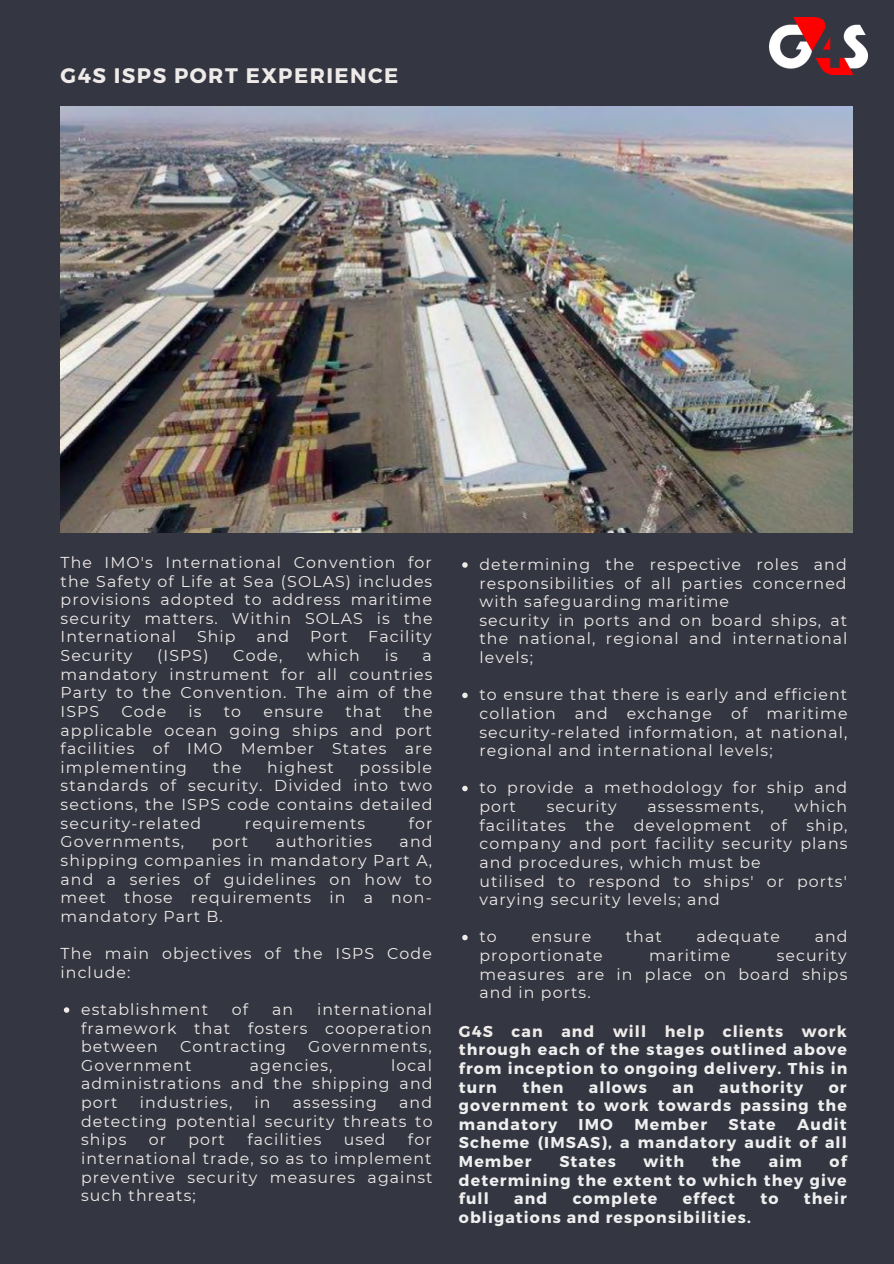
<style>
.page{position:relative;width:894px;height:1264px;background:#fff}
.page>*{position:absolute;margin:0;border:0;box-sizing:border-box;transform-origin:0 0}
.t1{font:700 21px "Montserrat";letter-spacing:.07em;color:#efebe9}
.t2{font:15.75px/18.6px "Montserrat";letter-spacing:.07em;color:#efebe9;text-align:justify}
.t3{font:700 15.75px/18.6px "Montserrat";letter-spacing:.07em;color:#efefef;text-align:justify}
.s1{color:#efebe9}
</style>
<div class="page">
<div style="left:0;top:0;width:893px;height:1263px;background:#343641"></div>
<img style="left:61px;top:107px;width:791px;height:425px">
<img style="left:769px;top:17px;width:98px;height:58px">
<svg style="left:64px;top:1007px;width:5px;height:5px"></svg>
<svg style="left:462px;top:562px;width:5px;height:5px"></svg>
<svg style="left:462px;top:692px;width:5px;height:6px"></svg>
<svg style="left:462px;top:785px;width:5px;height:6px"></svg>
<svg style="left:462px;top:934px;width:5px;height:6px"></svg>
<h1 class="t1" style="left:61px;top:62px;width:339px">G4S ISPS PORT EXPERIENCE</h1>
<p class="t2" style="left:61px;top:553px;width:373px">The IMO's International Convention for the Safety of Life at Sea (SOLAS) includes provisions adopted to address maritime security matters. Within SOLAS is the International</p>
<p class="t2" style="left:197px;top:627px;width:40px">Ship</p>
<p class="t2" style="left:256px;top:627px;width:34px">and</p>
<p class="t2" style="left:310px;top:627px;width:39px">Port</p>
<p class="t2" style="left:368px;top:627px;width:65px">Facility</p>
<p class="t2" style="left:61px;top:646px;width:73px">Security</p>
<p class="t2" style="left:157px;top:646px;width:53px">(ISPS)</p>
<p class="t2" style="left:233px;top:646px;width:51px">Code,</p>
<p class="t2" style="left:307px;top:646px;width:54px">which</p>
<p class="t2" style="left:384px;top:646px;width:15px">is</p>
<p class="t2" style="left:61px;top:646px;width:373px;text-indent:362px">a mandatory instrument for all countries Party to the Convention. The aim of the ISPS</p>
<p class="t2" style="left:61px;top:702px;width:373px;text-indent:343px">the applicable ocean going ships and port facilities of IMO Member States are implementing</p>
<p class="t2" style="left:121px;top:702px;width:46px">Code</p>
<p class="t2" style="left:188px;top:702px;width:15px">is</p>
<p class="t2" style="left:224px;top:702px;width:19px">to</p>
<p class="t2" style="left:263px;top:702px;width:61px">ensure</p>
<p class="t2" style="left:345px;top:702px;width:38px">that</p>
<p class="t2" style="left:61px;top:757px;width:373px;text-indent:299px">possible standards of security. Divided into two sections, the ISPS code contains detailed security-related</p>
<p class="t2" style="left:213px;top:757px;width:30px">the</p>
<p class="t2" style="left:267px;top:757px;width:68px">highest</p>
<p class="t2" style="left:245px;top:813px;width:122px">requirements</p>
<p class="t2" style="left:409px;top:813px;width:25px">for</p>
<p class="t2" style="left:61px;top:832px;width:373px;text-indent:339px">and shipping companies in mandatory Part A, and a series of guidelines on how to meet those requirements in a non&shy;mandatory Part B.</p>
<p class="t2" style="left:61px;top:944px;width:373px">The main objectives of the ISPS Code include:</p>
<p class="t2" style="left:61px;top:832px;width:125px">Governments,</p>
<p class="t2" style="left:212px;top:832px;width:38px">port</p>
<p class="t2" style="left:276px;top:832px;width:98px">authorities</p>
<p class="t2" style="left:81px;top:1000px;width:128px">establishment</p>
<p class="t2" style="left:232px;top:1000px;width:18px">of</p>
<p class="t2" style="left:272px;top:1000px;width:23px">an</p>
<p class="t2" style="left:81px;top:1000px;width:352px;text-indent:236px">international framework that fosters cooperation between</p>
<p class="t2" style="left:180px;top:1037px;width:107px">Contracting</p>
<p class="t2" style="left:308px;top:1037px;width:125px">Governments,</p>
<p class="t2" style="left:81px;top:1055px;width:112px">Government</p>
<p class="t2" style="left:250px;top:1055px;width:84px">agencies,</p>
<p class="t2" style="left:81px;top:1055px;width:353px;text-indent:310px">local administrations and the shipping and port</p>
<p class="t2" style="left:81px;top:1093px;width:353px;text-indent:318px">and detecting potential security threats to ships</p>
<p class="t2" style="left:140px;top:1093px;width:94px">industries,</p>
<p class="t2" style="left:254px;top:1093px;width:18px">in</p>
<p class="t2" style="left:293px;top:1093px;width:86px">assessing</p>
<p class="t2" style="left:81px;top:1130px;width:353px;text-indent:327px">for international trade, so as to implement preventive security measures against such threats;</p>
<p class="t2" style="left:149px;top:1130px;width:19px">or</p>
<p class="t2" style="left:188px;top:1130px;width:38px">port</p>
<p class="t2" style="left:247px;top:1130px;width:75px">facilities</p>
<p class="t2" style="left:343px;top:1130px;width:43px">used</p>
<p class="t2" style="left:479px;top:555px;width:368px">determining the respective roles and responsibilities of all parties concerned with safeguarding maritime</p>
<p class="t2" style="left:479px;top:611px;width:369px">security in ports and on board ships, at the national, regional and international levels;</p>
<p class="t2" style="left:479px;top:685px;width:369px">to ensure that there is early and efficient collation and exchange of maritime security-related information, at national, regional and international levels;</p>
<p class="t2" style="left:479px;top:778px;width:369px">to provide a methodology for ship and port</p>
<p class="t2" style="left:479px;top:797px;width:369px;text-indent:315px">which facilitates the development of ship, company and port facility security plans and procedures, which must be</p>
<p class="t2" style="left:546px;top:797px;width:71px">security</p>
<p class="t2" style="left:647px;top:797px;width:118px">assessments,</p>
<p class="t2" style="left:479px;top:871px;width:369px">utilised to respond to ships' or ports' varying security levels; and</p>
<p class="t2" style="left:479px;top:927px;width:19px">to</p>
<p class="t2" style="left:531px;top:927px;width:61px">ensure</p>
<p class="t2" style="left:625px;top:927px;width:38px">that</p>
<p class="t2" style="left:696px;top:927px;width:85px">adequate</p>
<p class="t2" style="left:814px;top:927px;width:34px">and</p>
<p class="t2" style="left:479px;top:946px;width:125px">proportionate</p>
<p class="t2" style="left:649px;top:946px;width:83px">maritime</p>
<p class="t2" style="left:479px;top:946px;width:369px;text-indent:297px">security measures are in place on board ships and in ports.</p>
<p class="t3" style="left:459px;top:1021px;width:390px"><span class="s1">G4S can and will help clients work t</span>hrough each of the stages outlined above from inception to ongoing delivery. This in turn</p>
<p class="t3" style="left:522px;top:1076px;width:42px">then</p>
<p class="t3" style="left:588px;top:1076px;width:59px">allows</p>
<p class="t3" style="left:672px;top:1076px;width:23px">an</p>
<p class="t3" style="left:719px;top:1076px;width:85px">authority</p>
<p class="t3" style="left:459px;top:1076px;width:389px;text-indent:370px">or government to work towards passing the mandatory</p>
<p class="t3" style="left:459px;top:1114px;width:389px;text-indent:338px">Audit Scheme (IMSAS), a mandatory audit of all Member</p>
<p class="t3" style="left:578px;top:1114px;width:36px">IMO</p>
<p class="t3" style="left:634px;top:1114px;width:74px">Member</p>
<p class="t3" style="left:728px;top:1114px;width:49px">State</p>
<p class="t3" style="left:559px;top:1151px;width:58px">States</p>
<p class="t3" style="left:643px;top:1151px;width:42px">with</p>
<p class="t3" style="left:711px;top:1151px;width:31px">the</p>
<p class="t3" style="left:768px;top:1151px;width:34px">aim</p>
<p class="t3" style="left:459px;top:1151px;width:389px;text-indent:370px">of determining the extent to which they give full</p>
<p class="t3" style="left:514px;top:1188px;width:35px">and</p>
<p class="t3" style="left:572px;top:1188px;width:86px">complete</p>
<p class="t3" style="left:682px;top:1188px;width:54px">effect</p>
<p class="t3" style="left:760px;top:1188px;width:19px">to</p>
<p class="t3" style="left:803px;top:1188px;width:45px">their</p>
<p class="t3" style="left:459px;top:1207px;width:293px">obligations and responsibilities.</p>
</div>
